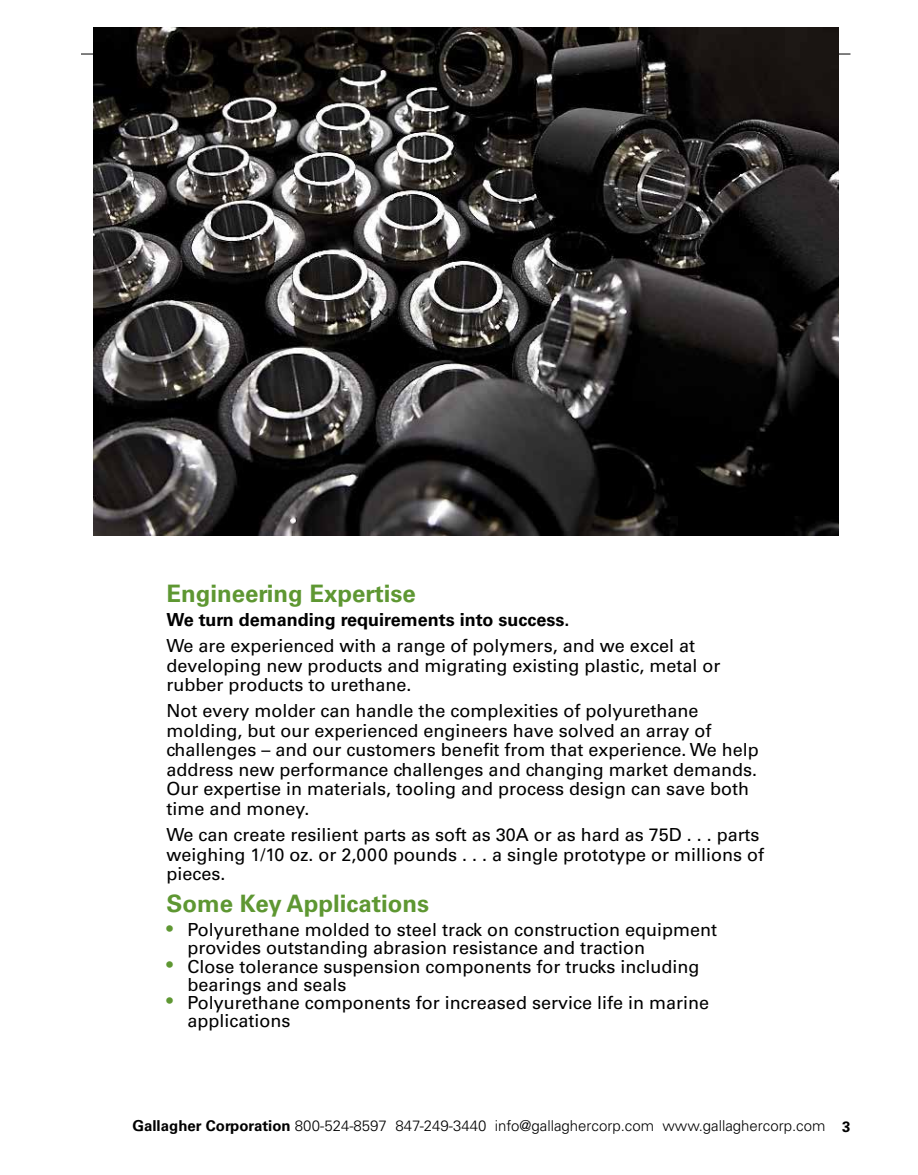
<style>
.page{position:relative;width:918px;height:1175px;background:#fff}
.page>*{position:absolute;margin:0;border:0;box-sizing:border-box;transform-origin:0 0}
.t1{font:700 24px "Univers LT Std";color:#5e9732}
.t2{font:18px/19.5px "Univers LT Std";color:#000}
.t3{font:700 18px "Univers LT Std";color:#000}
.t4{font:300 15px "Univers LT Std";color:#000}
.s1{color:#5e9732}
.s2{font-weight:700}
</style>
<div class="page">
<hr style="left:81px;top:54px;width:769px;height:1px;background:#000">
<img style="left:93px;top:27px;width:745px;height:508px">
<h1 class="t1" style="left:166px;top:579px;width:251px">Engineering Expertise</h1>
<p class="t3" style="left:166px;top:609px;width:404px">We turn demanding requirements into success.</p>
<p class="t2" style="left:166px;top:636px;width:556px">We are experienced with a range of polymers, and we excel at developing new products and migrating existing plastic, metal or rubber products to urethane.</p>
<p class="t2" style="left:166px;top:701px;width:594px">Not every molder can handle the complexities of polyurethane molding, but our experienced engineers have solved an array of challenges – and our customers benefit from that experience. We help address new performance challenges and changing market demands.<br>Our expertise in materials, tooling and process design can save both time and money.</p>
<p class="t2" style="left:166px;top:825px;width:599px">We can create resilient parts as soft as 30A or as hard as 75D . . . parts weighing 1/10 oz. or 2,000 pounds . . . a single prototype or millions of pieces.</p>
<h1 class="t1" style="left:166px;top:890px;width:264px">Some Key Applications</h1>
<p class="t2" style="left:188px;top:921px;width:531px;line-height:18px;text-indent:-21px"><span class="s1">•</span> Polyurethane molded to steel track on construction equipment provides outstanding abrasion resistance and traction</p>
<p class="t2" style="left:188px;top:957px;width:514px;line-height:18px;text-indent:-21px"><span class="s1">•</span> Close tolerance suspension components for trucks including bearings and seals</p>
<p class="t2" style="left:188px;top:993px;width:523px;line-height:18px;text-indent:-21px"><span class="s1">•</span> Polyurethane components for increased service life in marine applications</p>
<p class="t4" style="left:132px;top:1117px;width:720px"><span class="s2">Gallagher Corporation</span> 800-524-8597 847-249-3440 info@gallaghercorp.com www.gallaghercorp.com <span class="s2">3</span></p>
</div>
